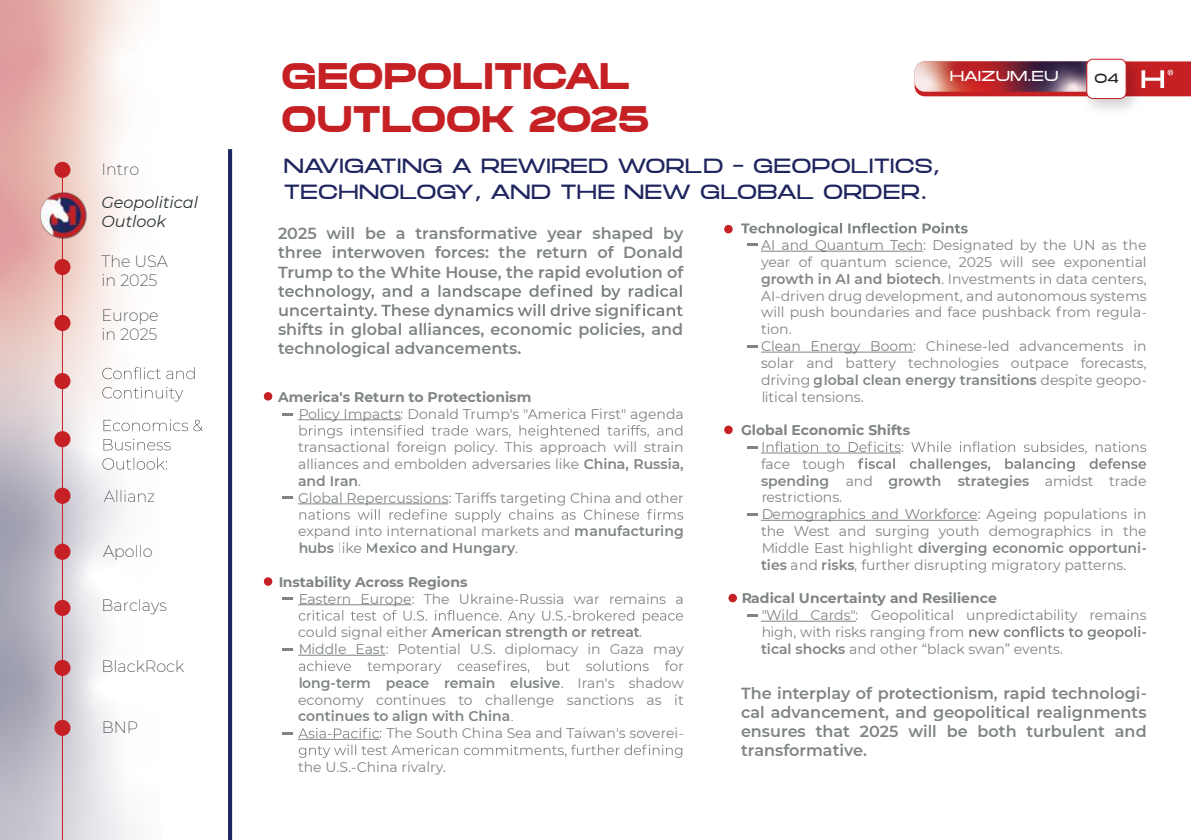
<style>
.page{position:relative;width:1191px;height:840px;background:#fff}
.page>*{position:absolute;margin:0;border:0;box-sizing:border-box;transform-origin:0 0}
.t1{font:700 36px "Mortend";letter-spacing:-.02em;color:#c52024}
.t2{font:700 36px "Mortend";letter-spacing:-.04em;color:#c52024}
.t3{font:300 20px/26px "Mortend";letter-spacing:-.02em;color:#1f265f}
.t4{font:600 16px/19.2px "Montserrat";color:#2c3435;text-align:justify}
.t5{font:200 16px/19.2px "Montserrat";color:#2c3435}
.t6{font:italic 16px/19.2px "Montserrat";color:#2c3435}
.t7{font:14px/16.8px "Montserrat";color:#2c3435}
.t8{font:700 14px "Montserrat";color:#2c3435}
.t9{font:600 14px "Montserrat";color:#2c3435}
.t10{font:300 14px "Mortend";color:#fff}
.t11{font:300 13px "Mortend";color:#241f1f}
.s1{font-weight:600}
.s2{font-weight:400}
</style>
<div class="page">
<svg style="left:914px;top:61px;width:277px;height:35px;background:#ac444c"></svg>
<img style="left:1074px;top:58px;width:75px;height:52px">
<div style="left:1086px;top:59px;width:40px;height:39px;background:#fff;border-radius:6px"></div>
<div style="left:1086px;top:59px;width:40px;height:40px;border:1px solid #c52024;border-radius:6px"></div>
<svg style="left:278px;top:284px;width:405px;height:35px"></svg>
<hr style="left:298px;top:419px;width:103px;height:1px;background:#2c3435">
<svg style="left:299px;top:425px;width:383px;height:13px"></svg>
<hr style="left:298px;top:503px;width:150px;height:1px;background:#2c3435">
<svg style="left:299px;top:509px;width:384px;height:13px"></svg>
<hr style="left:298px;top:604px;width:113px;height:1px;background:#2c3435">
<svg style="left:299px;top:610px;width:384px;height:13px"></svg>
<hr style="left:298px;top:654px;width:87px;height:1px;background:#2c3435">
<svg style="left:299px;top:660px;width:384px;height:13px"></svg>
<svg style="left:298px;top:727px;width:81px;height:11px"></svg>
<hr style="left:298px;top:738px;width:82px;height:1px;background:#2c3435">
<svg style="left:299px;top:744px;width:383px;height:13px"></svg>
<svg style="left:741px;top:222px;width:226px;height:14px"></svg>
<hr style="left:761px;top:251px;width:162px;height:1px;background:#2c3435">
<hr style="left:761px;top:351px;width:152px;height:1px;background:#2c3435">
<hr style="left:761px;top:519px;width:216px;height:1px;background:#2c3435">
<hr style="left:761px;top:620px;width:95px;height:1px;background:#2c3435">
<svg style="left:969px;top:626px;width:171px;height:13px"></svg>
<div style="left:264px;top:392px;width:8px;height:8px;background:#c52024;border-radius:50%"></div>
<svg style="left:282px;top:413px;width:10px;height:2px"></svg>
<svg style="left:282px;top:496px;width:10px;height:2px"></svg>
<svg style="left:282px;top:597px;width:10px;height:2px"></svg>
<svg style="left:282px;top:648px;width:10px;height:2px"></svg>
<svg style="left:282px;top:732px;width:10px;height:2px"></svg>
<div style="left:264px;top:577px;width:8px;height:8px;background:#c52024;border-radius:50%"></div>
<div style="left:724px;top:225px;width:8px;height:8px;background:#c52024;border-radius:50%"></div>
<div style="left:724px;top:425px;width:8px;height:9px;background:#c52024;border-radius:50%"></div>
<div style="left:728px;top:593px;width:9px;height:9px;background:#c52024;border-radius:50%"></div>
<svg style="left:747px;top:243px;width:10px;height:3px"></svg>
<svg style="left:747px;top:345px;width:10px;height:2px"></svg>
<svg style="left:747px;top:441px;width:399px;height:30px"></svg>
<svg style="left:747px;top:513px;width:10px;height:2px"></svg>
<svg style="left:747px;top:614px;width:10px;height:2px"></svg>
<svg style="left:228px;top:149px;width:4px;height:690px;background:#212860"></svg>
<svg style="left:0;top:0;width:161px;height:838px"></svg>
<hr style="left:62px;top:175px;width:1px;height:664px;background:#c52024">
<div style="left:54px;top:259px;width:16px;height:16px;background:#c52024;border-radius:50%"></div>
<div style="left:54px;top:315px;width:16px;height:16px;background:#c52024;border-radius:50%"></div>
<svg style="left:102px;top:367px;width:92px;height:12px"></svg>
<svg style="left:102px;top:386px;width:81px;height:15px"></svg>
<div style="left:54px;top:431px;width:16px;height:16px;background:#c52024;border-radius:50%"></div>
<svg style="left:104px;top:419px;width:99px;height:12px"></svg>
<svg style="left:104px;top:438px;width:66px;height:12px"></svg>
<svg style="left:102px;top:457px;width:65px;height:12px"></svg>
<div style="left:54px;top:487px;width:16px;height:16px;background:#c52024;border-radius:50%"></div>
<div style="left:54px;top:543px;width:16px;height:16px;background:#c52024;border-radius:50%"></div>
<div style="left:54px;top:599px;width:16px;height:16px;background:#c52024;border-radius:50%"></div>
<div style="left:54px;top:659px;width:16px;height:16px;background:#c52024;border-radius:50%"></div>
<div style="left:54px;top:373px;width:16px;height:16px;background:#c52024;border-radius:50%"></div>
<div style="left:54px;top:719px;width:16px;height:16px;background:#c52024;border-radius:50%"></div>
<svg style="left:104px;top:489px;width:50px;height:12px"></svg>
<img style="left:38px;top:190px;width:49px;height:50px">
<div style="left:54px;top:162px;width:16px;height:16px;background:#c52024;border-radius:50%"></div>
<p class="t5" style="left:102px;top:159px;width:39px">Intro</p>
<p class="t6" style="left:102px;top:192px;width:98px">Geopolitical<br>Outlook</p>
<p class="t5" style="left:101px;top:251px;width:68px">The USA in 2025</p>
<p class="t5" style="left:101px;top:305px;width:59px">Europe in 2025</p>
<p class="t5" style="left:103px;top:540px;width:51px">Apollo</p>
<p class="t5" style="left:102px;top:595px;width:67px">Barclays</p>
<p class="t5" style="left:102px;top:655px;width:84px">BlackRock</p>
<p class="t5" style="left:102px;top:717px;width:38px">BNP</p>
<h1 class="t1" style="left:281px;top:49px;width:351px">GEOPOLITICAL</h1>
<p class="t10" style="left:949px;top:66px;width:110px">HAIZUM.EU</p>
<p class="t11" style="left:1094px;top:69px;width:26px">04</p>
<h1 class="t2" style="left:281px;top:92px;width:371px">OUTLOOK 2025</h1>
<h2 class="t3" style="left:283px;top:154px;width:658px">NAVIGATING A REWIRED WORLD – GEOPOLITICS,<br>TECHNOLOGY, AND THE NEW GLOBAL ORDER.</h2>
<p class="t4" style="left:278px;top:223px;width:407px">2025 will be a transformative year shaped by three interwoven forces: the return of Donald Trump to the White House, the rapid evolution of</p>
<p class="t7" style="left:761px;top:236px;width:387px">AI and Quantum Tech: Designated by the UN as the year of quantum science, 2025 will see exponential <span class="s1">growth in AI and biotech</span>. Investments in data centers, AI-driven drug development, and autonomous systems will push boundaries and face pushback from regula&shy;tion.<br>Clean Energy Boom: Chinese-led advancements in solar and battery technologies outpace forecasts, driving <span class="s1">global clean energy transitions</span> despite geopo&shy;litical tensions.</p>
<p class="t8" style="left:741px;top:420px;width:171px">Global Economic Shifts</p>
<p class="t7" style="left:761px;top:454px;width:387px">face tough<br><span class="s1">spending</span> and <span class="s1">growth strategies</span> amidst trade restrictions.<br>Demographics and Workforce: Ageing populations in the West and surging youth demographics in the Middle East highlight <span class="s1">diverging economic opportuni&shy;ties</span> and <span class="s1">risks</span>, further disrupting migratory patterns.</p>
<p class="t8" style="left:741px;top:588px;width:257px">Radical Uncertainty and Resilience</p>
<p class="t7" style="left:761px;top:606px;width:387px">"Wild Cards": Geopolitical unpredictability remains high, with risks ranging from</p>
<p class="t4" style="left:278px;top:319px;width:406px">shifts in global alliances, economic policies, and technological advancements.</p>
<p class="t8" style="left:278px;top:386px;width:255px">America's Return to Protectionism</p>
<p class="t7" style="left:298px;top:404px;width:387px">Policy Impacts: Donald Trump's "America First" agenda</p>
<p class="t7" style="left:298px;top:438px;width:387px">transactional foreign policy. This approach will strain alliances and embolden adversaries like <span class="s1">China, Russia, and Iran</span>.<br>Global Repercussions: Tariffs targeting China and other</p>
<p class="t7" style="left:298px;top:522px;width:387px">expand into international markets and <span class="s1">manufacturing hubs</span> like <span class="s1">Mexico and Hungary</span>.</p>
<p class="t8" style="left:278px;top:571px;width:191px">Instability Across Regions</p>
<p class="t7" style="left:298px;top:589px;width:387px">Eastern Europe: The Ukraine-Russia war remains a</p>
<p class="t7" style="left:298px;top:623px;width:387px">could signal either <span class="s1">American strength or retreat</span>.<br>Middle East: Potential U.S. diplomacy in Gaza may</p>
<p class="t9" style="left:298px;top:672px;width:387px">long-term peace remain elusive<span class="s2">. Iran's shadow</span></p>
<p class="t7" style="left:298px;top:690px;width:387px">economy continues to challenge sanctions as it</p>
<p class="t9" style="left:298px;top:706px;width:217px">continues to align with China<span class="s2">.</span></p>
<p class="t7" style="left:380px;top:724px;width:305px">: The South China Sea and Taiwan's soverei-</p>
<p class="t7" style="left:298px;top:757px;width:149px">the U.S.-China rivalry.</p>
<p class="t9" style="left:1141px;top:621px;width:7px">-</p>
<p class="t7" style="left:761px;top:639px;width:303px"><span class="s1">tical shocks</span> and other “black swan” events.</p>
<p class="t4" style="left:741px;top:682px;width:407px">The interplay of protectionism, rapid technologi&shy;cal advancement, and geopolitical realignments ensures that 2025 will be both turbulent and transformative.</p>
</div>
